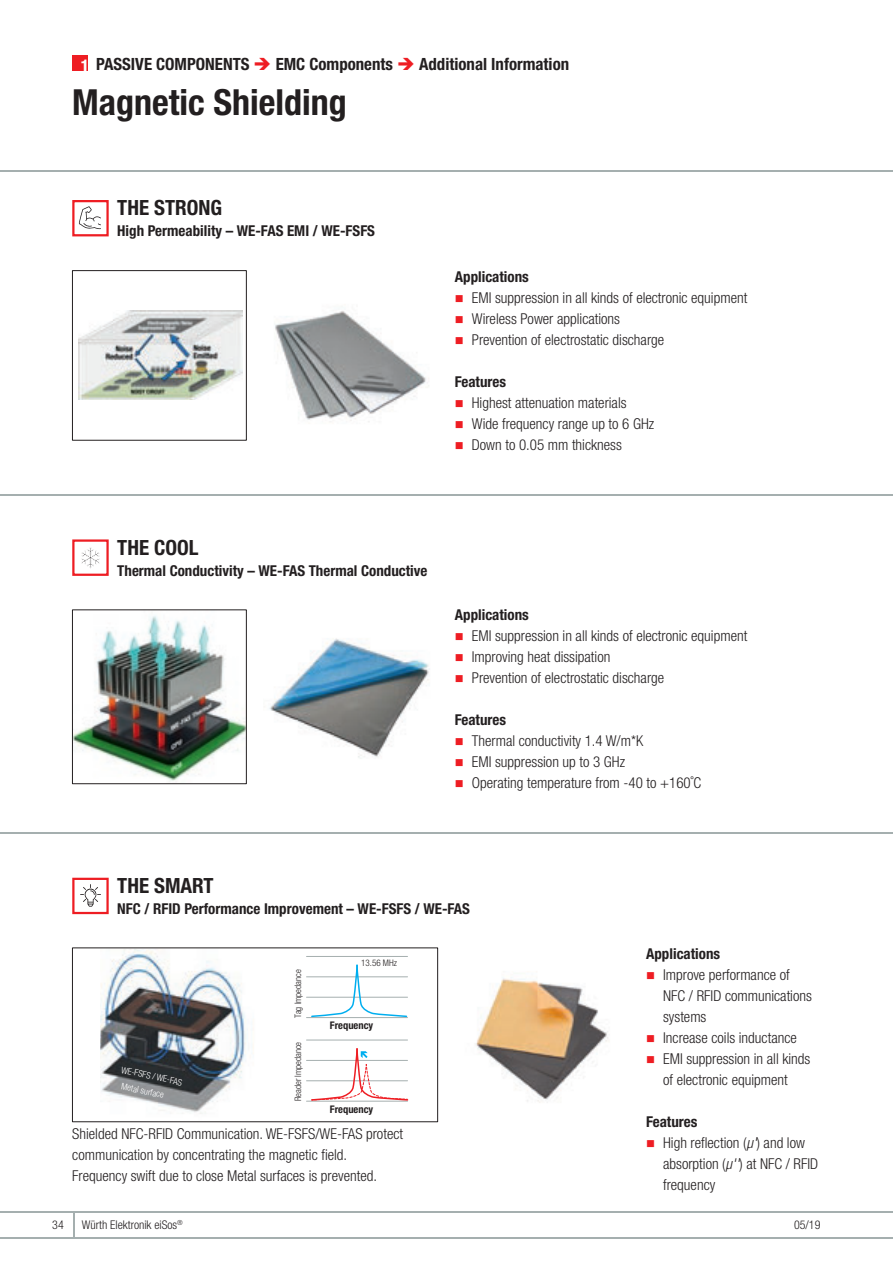
<style>
.page{position:relative;width:893px;height:1263px;background:#fff}
.page>*{position:absolute;margin:0;border:0;box-sizing:border-box;transform-origin:0 0}
.t1{font:700 condensed 36px "Helvetica Neue LT Pro";color:#231f20}
.t2{font:700 condensed 21px "Helvetica Neue LT Pro";color:#231f20}
.t3{font:700 condensed 16.8px "Helvetica Neue LT Pro";color:#231f20}
.t4{font:300 condensed 15px/21px "Helvetica Neue LT Pro";color:#231f20}
.t5{font:700 condensed 15px "Helvetica Neue LT Pro";color:#231f20}
.t6{font:300 condensed 12px "Helvetica Neue LT Pro";color:#231f20}
.t7{font:700 condensed 10.5px "Helvetica Neue LT Pro";color:#231f20}
.t8{font:300 condensed 9px "Helvetica Neue LT Pro";color:#231f20}
.t9{font:300 condensed 9px/16.2px "Helvetica Neue LT Pro";color:#fff}
.s1{font-size:17.55px;color:#fff}
.s2{font-weight:700}
.s3{font-style:italic}
</style>
<div class="page">
<hr style="left:0;top:1212px;width:893px;height:1px;background:#a5afaf">
<hr style="left:0;top:1237px;width:893px;height:1px;background:#a5afaf">
<svg style="left:73px;top:1213px;width:1px;height:24px"></svg>
<hr style="left:0;top:170px;width:893px;height:1px;background:#a5afaf">
<img style="left:79px;top:311px;width:164px;height:89px">
<div style="left:72px;top:270px;width:175px;height:170px;border:1px solid #231f20"></div>
<img style="left:275px;top:311px;width:154px;height:111px">
<div style="left:72px;top:200px;width:37px;height:36px;border:2px solid #ee1d23"></div>
<svg style="left:79px;top:206px;width:22px;height:23px"></svg>
<img style="left:74px;top:615px;width:171px;height:166px">
<div style="left:72px;top:610px;width:175px;height:174px;border:1px solid #231f20"></div>
<img style="left:269px;top:638px;width:161px;height:120px">
<div style="left:72px;top:539px;width:37px;height:37px;border:2px solid #ee1d23"></div>
<svg style="left:81px;top:547px;width:19px;height:22px"></svg>
<img style="left:100px;top:950px;width:154px;height:164px">
<div style="left:72px;top:948px;width:366px;height:174px;border:1px solid #231f20"></div>
<img style="left:475px;top:978px;width:134px;height:125px">
<div style="left:72px;top:878px;width:37px;height:36px;border:2px solid #ee1d23"></div>
<svg style="left:80px;top:884px;width:21px;height:23px"></svg>
<hr style="left:0;top:494px;width:893px;height:1px;background:#a5afaf">
<hr style="left:0;top:832px;width:893px;height:2px;background:#a5afaf">
<div style="left:72px;top:56px;width:16px;height:15px;background:#ee1d23"></div>
<hr style="left:306px;top:956px;width:101px;height:1px;background:#a5afaf">
<hr style="left:306px;top:977px;width:101px;height:1px;background:#a5afaf">
<hr style="left:306px;top:997px;width:101px;height:1px;background:#a5afaf">
<hr style="left:306px;top:1017px;width:101px;height:1px;background:#a5afaf">
<svg style="left:310px;top:964px;width:98px;height:54px"></svg>
<hr style="left:306px;top:1040px;width:101px;height:1px;background:#a5afaf">
<hr style="left:306px;top:1060px;width:101px;height:1px;background:#a5afaf">
<hr style="left:306px;top:1081px;width:101px;height:1px;background:#a5afaf">
<hr style="left:306px;top:1101px;width:101px;height:1px;background:#a5afaf">
<svg style="left:310px;top:1048px;width:99px;height:53px"></svg>
<p class="t3" style="left:81px;top:58px;width:170px"><span class="s1">1</span> PASSIVE COMPONENTS</p>
<p class="t3" style="left:276px;top:58px;width:119px">EMC Components</p>
<p class="t3" style="left:419px;top:58px;width:152px">Additional Information</p>
<h1 class="t1" style="left:72px;top:89px;width:276px">Magnetic Shielding</h1>
<h2 class="t2" style="left:117px;top:200px;width:106px">THE STRONG</h2>
<p class="t5" style="left:117px;top:225px;width:259px">High Permeability – WE-FAS EMI / WE-FSFS</p>
<p class="t5" style="left:455px;top:271px;width:76px">Applications</p>
<p class="t4" style="left:472px;top:289px;width:277px">EMI suppression in all kinds of electronic equipment<br>Wireless Power applications<br>Prevention of electrostatic discharge</p>
<p class="t5" style="left:455px;top:376px;width:53px">Features</p>
<p class="t4" style="left:472px;top:394px;width:184px">Highest attenuation materials<br>Wide frequency range up to 6 GHz<br>Down to 0.05 mm thickness</p>
<h2 class="t2" style="left:117px;top:540px;width:83px">THE COOL</h2>
<p class="t5" style="left:117px;top:565px;width:312px">Thermal Conductivity – WE-FAS Thermal Conductive</p>
<p class="t5" style="left:455px;top:610px;width:76px">Applications</p>
<p class="t4" style="left:472px;top:627px;width:277px">EMI suppression in all kinds of electronic equipment<br>Improving heat dissipation<br>Prevention of electrostatic discharge</p>
<p class="t5" style="left:455px;top:715px;width:53px">Features</p>
<p class="t4" style="left:472px;top:732px;width:231px">Thermal conductivity 1.4 W/m*K<br>EMI suppression up to 3 GHz<br>Operating temperature from -40 to +160˚C</p>
<h2 class="t2" style="left:117px;top:878px;width:98px">THE SMART</h2>
<p class="t5" style="left:117px;top:903px;width:354px">NFC / RFID Performance Improvement – WE-FSFS / WE-FAS</p>
<p class="t9" style="left:126px;top:1063px;width:60px;text-indent:-3px;rotate:12deg">WE-FSFS / WE-FAS<br>Metal surface</p>
<p class="t8" style="left:295px;top:1018px;width:50px;rotate:-90deg">Tag Impedance</p>
<p class="t8" style="left:295px;top:1101px;width:61px;rotate:-90deg">Reader Impedance</p>
<p class="t8" style="left:361px;top:960px;width:37px">13.56 MHz</p>
<p class="t7" style="left:330px;top:1022px;width:45px">Frequency</p>
<p class="t7" style="left:330px;top:1105px;width:45px">Frequency</p>
<p class="t4" style="left:72px;top:1124px;width:332px">Shielded NFC-RFID Communication. WE-FSFS/WE-FAS protect communication by concentrating the magnetic field.<br>Frequency swift due to close Metal surfaces is prevented.</p>
<p class="t5" style="left:646px;top:949px;width:76px">Applications</p>
<p class="t4" style="left:663px;top:966px;width:150px">Improve performance of<br>NFC / RFID communications systems<br>Increase coils inductance<br>EMI suppression in all kinds of electronic equipment</p>
<p class="t4" style="left:663px;top:1113px;width:157px;text-indent:-17px"><span class="s2">Features<br></span>High reflection (<span class="s3">μ'</span>) and low absorption (<span class="s3">μ''</span>) at NFC / RFID frequency</p>
<p class="t6" style="left:82px;top:1220px;width:103px">Würth Elektronik eiSos<sup>®</sup></p>
<p class="t6" style="left:52px;top:1220px;width:13px">34</p>
<p class="t6" style="left:794px;top:1220px;width:28px">05/19</p>
</div>
